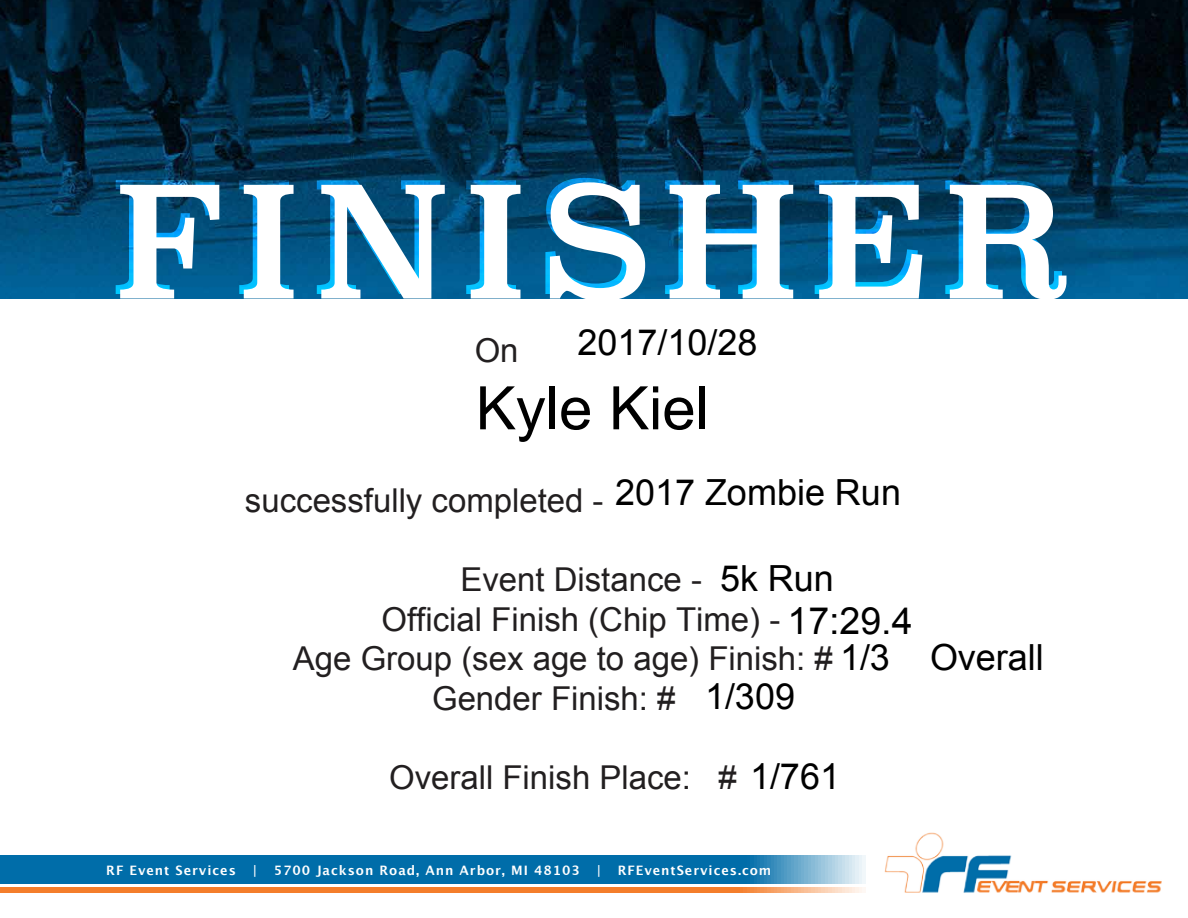
<style>
.page{position:relative;width:1188px;height:918px;background:#fff}
.page>*{position:absolute;margin:0;border:0;box-sizing:border-box;transform-origin:0 0}
.t1{font:153px "Superclarendon";letter-spacing:.1em;color:#fff}
.t2{font:60px "Arial";color:#000}
.t3{font:37.5px "Arial";color:#000}
.t4{font:36px "Arial";color:#000}
.t5{font:32.85px "Arial";color:#221f20}
.t6{font:700 13.05px "Lucida Grande";letter-spacing:.075em;color:#fff}
.s1{font-size:36px;color:#000}
</style>
<div class="page">
<img style="left:0;top:0;width:1188px;height:298px">
<img style="left:884px;top:832px;width:278px;height:61px">
<svg style="left:0;top:856px;width:865px;height:27px;background:#1076ae"></svg>
<svg style="left:0;top:887px;width:865px;height:5px;background:#f48739"></svg>
<h1 class="t1" style="left:110px;top:135px;width:957px">FINISHER</h1>
<p class="t5" style="left:475px;top:328px;width:45px">On</p>
<p class="t4" style="left:578px;top:323px;width:182px">2017/10/28</p>
<h2 class="t2" style="left:476px;top:375px;width:235px">Kyle Kiel</h2>
<p class="t5" style="left:245px;top:479px;width:360px">successfully completed -</p>
<p class="t4" style="left:615px;top:473px;width:288px">2017 Zombie Run</p>
<p class="t4" style="left:720px;top:558px;width:116px">5k Run</p>
<p class="t5" style="left:460px;top:558px;width:243px">Event Distance -</p>
<p class="t5" style="left:382px;top:598px;width:400px">Official Finish (Chip Time) -</p>
<p class="t5" style="left:293px;top:637px;width:599px">Age Group (sex age to age) Finish: # <span class="s1">1/3</span></p>
<p class="t5" style="left:432px;top:677px;width:245px">Gender Finish: #</p>
<p class="t3" style="left:788px;top:600px;width:127px">17:29.4</p>
<p class="t4" style="left:705px;top:677px;width:92px">1/309</p>
<p class="t5" style="left:389px;top:756px;width:452px">Overall Finish Place: # <span class="s1">1/761</span></p>
<p class="t4" style="left:930px;top:638px;width:115px">Overall</p>
<p class="t6" style="left:106px;top:860px;width:131px">RF Event Services</p>
<p class="t6" style="left:252px;top:860px;width:6px">|</p>
<p class="t6" style="left:274px;top:860px;width:308px">5700 Jackson Road, Ann Arbor, MI 48103</p>
<p class="t6" style="left:596px;top:860px;width:6px">|</p>
<p class="t6" style="left:618px;top:860px;width:155px">RFEventServices.com</p>
</div>
